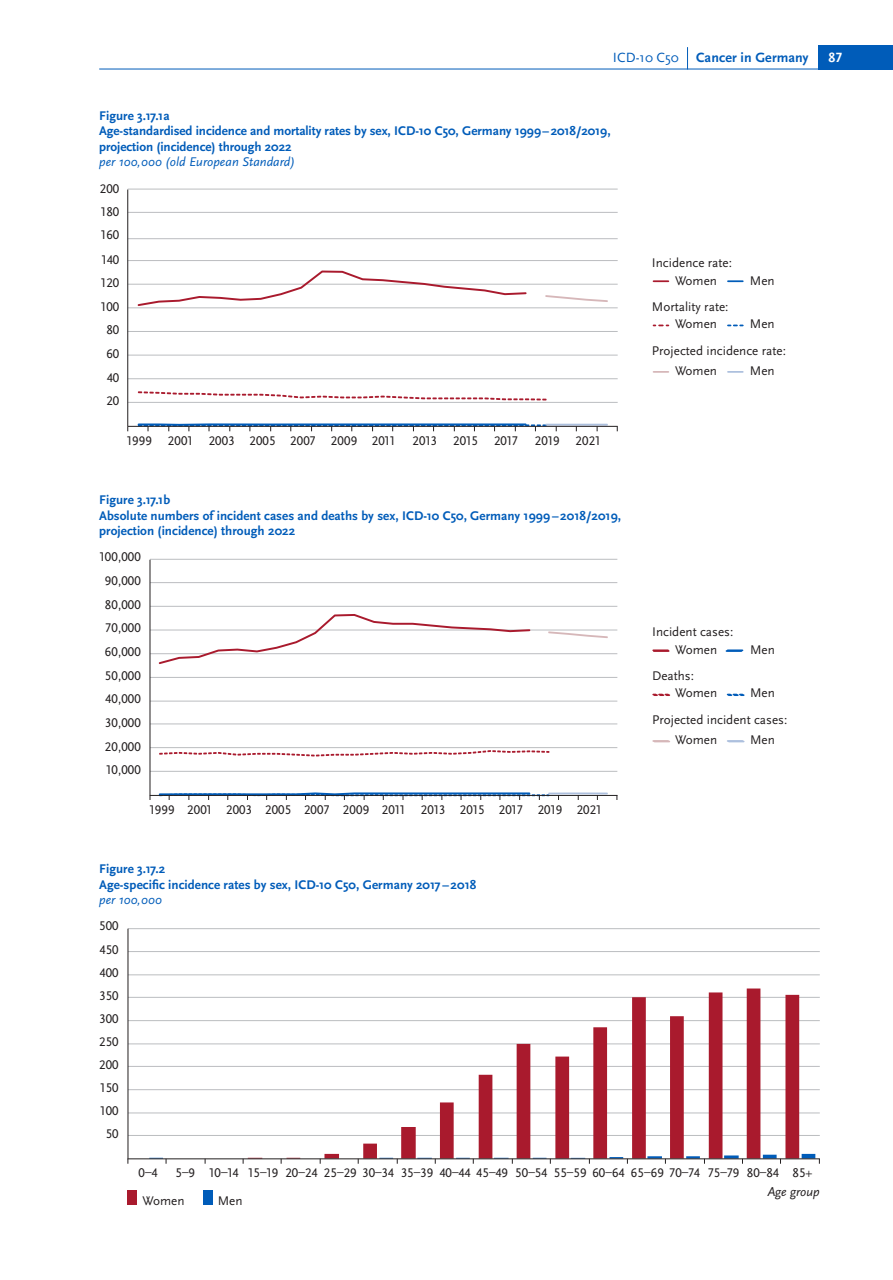
<style>
.page{position:relative;width:893px;height:1280px;background:#fff}
.page>*{position:absolute;margin:0;border:0;box-sizing:border-box;transform-origin:0 0}
.t1{font:700 14px "Scala Sans Pro";letter-spacing:.005em;color:#005cb9}
.t2{font:700 14px "Scala Sans Pro";color:#fff}
.t3{font:13.12px/19.2px "Scala Sans Pro";color:#231f20}
.t4{font:700 13.12px/15.4px "Scala Sans Pro";letter-spacing:.005em;color:#005cb9}
.t5{font:italic 13.12px "Scala Sans Pro";letter-spacing:.005em;color:#005cb9}
.s1{font-weight:400}
.s2{font-style:italic}
</style>
<div class="page">
<div style="left:819px;top:45px;width:74px;height:24px;background:#005cb9"></div>
<hr style="left:99px;top:69px;width:720px;height:1px;background:#005cb9">
<svg style="left:687px;top:47px;width:1px;height:22px"></svg>
<hr style="left:128px;top:402px;width:490px;height:1px;background:#bbbdc0">
<hr style="left:128px;top:378px;width:490px;height:1px;background:#bbbdc0">
<hr style="left:128px;top:355px;width:490px;height:1px;background:#bbbdc0">
<hr style="left:128px;top:331px;width:490px;height:1px;background:#bbbdc0">
<hr style="left:128px;top:307px;width:490px;height:1px;background:#bbbdc0">
<hr style="left:128px;top:284px;width:490px;height:1px;background:#bbbdc0">
<hr style="left:128px;top:260px;width:490px;height:1px;background:#bbbdc0">
<hr style="left:128px;top:238px;width:490px;height:1px;background:#bbbdc0">
<hr style="left:128px;top:212px;width:490px;height:1px;background:#bbbdc0">
<hr style="left:128px;top:189px;width:490px;height:1px;background:#bbbdc0">
<hr style="left:127px;top:190px;width:1px;height:236px;background:#231f20">
<svg style="left:136px;top:270px;width:392px;height:36px"></svg>
<svg style="left:138px;top:391px;width:409px;height:9px"></svg>
<svg style="left:545px;top:295px;width:63px;height:7px"></svg>
<svg style="left:137px;top:423px;width:471px;height:8px"></svg>
<hr style="left:128px;top:426px;width:490px;height:1px;background:#231f20">
<svg style="left:653px;top:280px;width:15px;height:2px"></svg>
<svg style="left:728px;top:280px;width:15px;height:2px"></svg>
<svg style="left:653px;top:325px;width:15px;height:1px"></svg>
<svg style="left:728px;top:325px;width:15px;height:1px"></svg>
<svg style="left:653px;top:371px;width:15px;height:2px"></svg>
<svg style="left:728px;top:371px;width:15px;height:2px"></svg>
<hr style="left:150px;top:771px;width:467px;height:1px;background:#bbbdc0">
<hr style="left:150px;top:747px;width:467px;height:1px;background:#bbbdc0">
<hr style="left:150px;top:723px;width:467px;height:1px;background:#bbbdc0">
<hr style="left:150px;top:701px;width:467px;height:1px;background:#bbbdc0">
<hr style="left:150px;top:677px;width:467px;height:1px;background:#bbbdc0">
<hr style="left:150px;top:653px;width:467px;height:1px;background:#bbbdc0">
<hr style="left:150px;top:630px;width:467px;height:1px;background:#bbbdc0">
<hr style="left:150px;top:606px;width:467px;height:1px;background:#bbbdc0">
<hr style="left:150px;top:582px;width:467px;height:1px;background:#bbbdc0">
<hr style="left:150px;top:559px;width:467px;height:1px;background:#bbbdc0">
<hr style="left:150px;top:560px;width:1px;height:235px;background:#231f20">
<svg style="left:157px;top:614px;width:374px;height:50px"></svg>
<svg style="left:159px;top:750px;width:390px;height:6px"></svg>
<svg style="left:548px;top:631px;width:60px;height:7px"></svg>
<svg style="left:158px;top:792px;width:450px;height:8px"></svg>
<hr style="left:150px;top:795px;width:467px;height:1px;background:#231f20">
<svg style="left:653px;top:649px;width:16px;height:3px"></svg>
<svg style="left:726px;top:649px;width:16px;height:3px"></svg>
<svg style="left:653px;top:694px;width:16px;height:2px"></svg>
<svg style="left:728px;top:694px;width:16px;height:2px"></svg>
<svg style="left:653px;top:740px;width:16px;height:2px"></svg>
<svg style="left:728px;top:740px;width:16px;height:2px"></svg>
<hr style="left:128px;top:1135px;width:692px;height:1px;background:#bbbdc0">
<hr style="left:128px;top:1112px;width:692px;height:1px;background:#bbbdc0">
<hr style="left:128px;top:1089px;width:692px;height:1px;background:#bbbdc0">
<hr style="left:128px;top:1066px;width:692px;height:1px;background:#bbbdc0">
<hr style="left:128px;top:1043px;width:692px;height:1px;background:#bbbdc0">
<hr style="left:128px;top:1020px;width:692px;height:1px;background:#bbbdc0">
<hr style="left:128px;top:997px;width:692px;height:1px;background:#bbbdc0">
<hr style="left:128px;top:974px;width:692px;height:1px;background:#bbbdc0">
<hr style="left:128px;top:951px;width:692px;height:1px;background:#bbbdc0">
<hr style="left:128px;top:928px;width:692px;height:1px;background:#bbbdc0">
<hr style="left:128px;top:929px;width:1px;height:230px;background:#231f20">
<svg style="left:248px;top:988px;width:551px;height:170px"></svg>
<hr style="left:802px;top:1154px;width:13px;height:4px;background:#005cb9">
<hr style="left:763px;top:1155px;width:14px;height:3px;background:#005cb9">
<hr style="left:724px;top:1155px;width:15px;height:3px;background:#005cb9">
<svg style="left:686px;top:1156px;width:19px;height:8px"></svg>
<svg style="left:647px;top:1156px;width:19px;height:8px"></svg>
<svg style="left:609px;top:1157px;width:19px;height:7px"></svg>
<svg style="left:533px;top:1159px;width:18px;height:5px"></svg>
<svg style="left:494px;top:1159px;width:19px;height:5px"></svg>
<svg style="left:456px;top:1159px;width:18px;height:5px"></svg>
<svg style="left:417px;top:1159px;width:19px;height:5px"></svg>
<svg style="left:379px;top:1159px;width:19px;height:5px"></svg>
<svg style="left:149px;top:1159px;width:18px;height:5px"></svg>
<svg style="left:571px;top:1159px;width:19px;height:5px"></svg>
<hr style="left:127px;top:1158px;width:693px;height:1px;background:#231f20">
<div style="left:127px;top:1190px;width:10px;height:15px;background:#a91a2d"></div>
<div style="left:203px;top:1190px;width:10px;height:15px;background:#005cb9"></div>
<p class="t1" style="left:613px;top:49px;width:197px"><span class="s1">ICD-10 C50</span> Cancer in Germany</p>
<p class="t2" style="left:828px;top:49px;width:16px">87</p>
<p class="t4" style="left:99px;top:108px;width:513px">Figure 3.17.1a<br>Age-standardised incidence and mortality rates by sex, ICD-10 C50, Germany 1999–2018/2019, projection (incidence) through 2022</p>
<p class="t5" style="left:99px;top:153px;width:197px">per 100,000 (old European Standard)</p>
<p class="t3" style="left:100px;top:179px;width:21px">200</p>
<p class="t3" style="left:101px;top:202px;width:20px">180</p>
<p class="t3" style="left:101px;top:226px;width:20px">160</p>
<p class="t3" style="left:102px;top:250px;width:19px">140</p>
<p class="t3" style="left:101px;top:273px;width:20px">120</p>
<p class="t3" style="left:101px;top:297px;width:20px">100</p>
<p class="t3" style="left:106px;top:320px;width:15px">80</p>
<p class="t3" style="left:106px;top:344px;width:15px">60</p>
<p class="t3" style="left:107px;top:368px;width:14px">40</p>
<p class="t3" style="left:106px;top:391px;width:15px">20</p>
<p class="t3" style="left:127px;top:431px;width:269px">1999 2001 2003 2005 2007 2009 2011</p>
<p class="t3" style="left:412px;top:431px;width:107px">2013 2015 2017</p>
<p class="t3" style="left:535px;top:431px;width:67px">2019 2021</p>
<p class="t4" style="left:99px;top:492px;width:523px">Figure 3.17.1b<br>Absolute numbers of incident cases and deaths by sex, ICD-10 C50, Germany 1999– 2018/2019, projection (incidence) through 2022</p>
<p class="t3" style="left:100px;top:547px;width:43px">100,000</p>
<p class="t3" style="left:105px;top:571px;width:38px">90,000</p>
<p class="t3" style="left:105px;top:595px;width:38px">80,000</p>
<p class="t3" style="left:106px;top:618px;width:37px">70,000</p>
<p class="t3" style="left:105px;top:642px;width:38px">60,000</p>
<p class="t3" style="left:105px;top:666px;width:38px">50,000</p>
<p class="t3" style="left:106px;top:689px;width:37px">40,000</p>
<p class="t3" style="left:105px;top:713px;width:37px">30,000</p>
<p class="t3" style="left:105px;top:737px;width:38px">20,000</p>
<p class="t3" style="left:106px;top:760px;width:36px">10,000</p>
<p class="t3" style="left:150px;top:800px;width:453px">1999 2001 2003 2005 2007 2009 2011 2013 2015 2017 2019 2021</p>
<p class="t4" style="left:99px;top:861px;width:379px">Figure 3.17.2<br>Age-specific incidence rates by sex, ICD-10 C50, Germany 2017 – 2018</p>
<p class="t5" style="left:99px;top:891px;width:64px">per 100,000</p>
<p class="t3" style="left:99px;top:917px;width:21px">500</p>
<p class="t3" style="left:100px;top:940px;width:21px">450</p>
<p class="t3" style="left:100px;top:963px;width:21px">400</p>
<p class="t3" style="left:100px;top:986px;width:21px">350</p>
<p class="t3" style="left:100px;top:1009px;width:21px">300</p>
<p class="t3" style="left:99px;top:1032px;width:21px">250</p>
<p class="t3" style="left:99px;top:1055px;width:21px">200</p>
<p class="t3" style="left:101px;top:1078px;width:20px">150</p>
<p class="t3" style="left:101px;top:1101px;width:20px">100</p>
<p class="t3" style="left:106px;top:1124px;width:15px">50</p>
<p class="t3" style="left:652px;top:253px;width:82px">Incidence rate:</p>
<p class="t3" style="left:675px;top:271px;width:43px">Women</p>
<p class="t3" style="left:750px;top:271px;width:26px">Men</p>
<p class="t3" style="left:652px;top:297px;width:78px">Mortality rate:</p>
<p class="t3" style="left:652px;top:341px;width:136px">Projected incidence rate:</p>
<p class="t3" style="left:675px;top:314px;width:43px">Women</p>
<p class="t3" style="left:750px;top:314px;width:26px">Men</p>
<p class="t3" style="left:675px;top:361px;width:43px">Women</p>
<p class="t3" style="left:750px;top:361px;width:26px">Men</p>
<p class="t3" style="left:652px;top:622px;width:83px">Incident cases:</p>
<p class="t3" style="left:675px;top:640px;width:43px">Women</p>
<p class="t3" style="left:750px;top:640px;width:26px">Men</p>
<p class="t3" style="left:652px;top:666px;width:44px">Deaths:</p>
<p class="t3" style="left:652px;top:710px;width:137px">Projected incident cases:</p>
<p class="t3" style="left:675px;top:683px;width:43px">Women</p>
<p class="t3" style="left:750px;top:683px;width:26px">Men</p>
<p class="t3" style="left:675px;top:731px;width:43px">Women</p>
<p class="t3" style="left:750px;top:731px;width:26px">Men</p>
<p class="t3" style="left:139px;top:1163px;width:21px">0–4</p>
<p class="t3" style="left:767px;top:1163px;width:54px;text-indent:-592px">5–9 10–14 15–19 20–24 25–29 30–34 35–39 40–44 45–49 50–54 55–59 60–64 65–69 70–74 75–79 80–84 85+<br><span class="s2">Age group</span></p>
<p class="t3" style="left:142px;top:1191px;width:44px">Women</p>
<p class="t3" style="left:218px;top:1191px;width:26px">Men</p>
</div>
